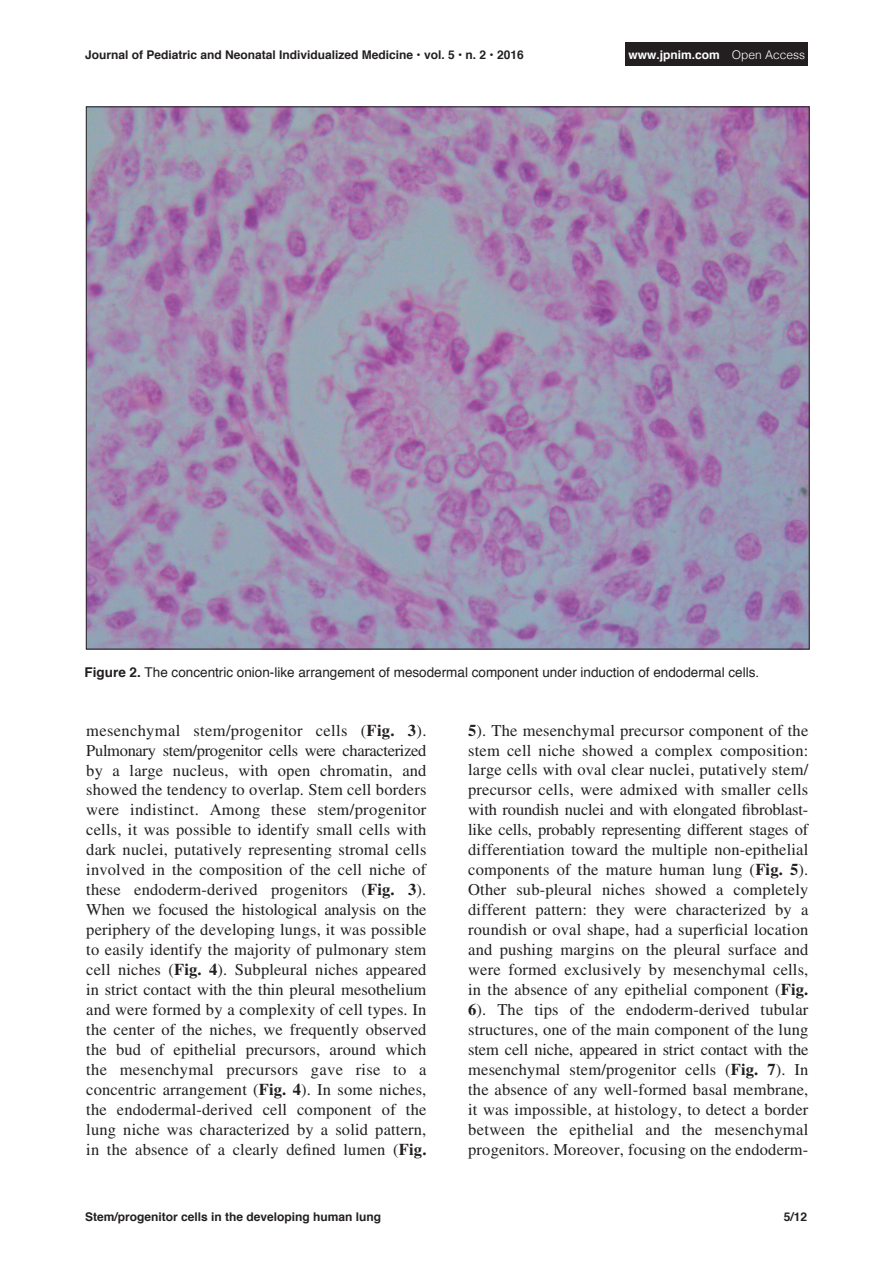
<style>
.page{position:relative;width:893px;height:1263px;background:#fff}
.page>*{position:absolute;margin:0;border:0;box-sizing:border-box;transform-origin:0 0}
.Body1{font:16.5px/20px "Times LT Std";letter-spacing:.01em;color:#231f20;text-align:justify}
.t1{font:13.5px "Helvetica";color:#231f20}
.Footer_Left{font:700 12px "Helvetica";color:#231f20}
.t2{font:700 12px "Helvetica";color:#fff}
.s1{font-weight:300}
.s2{font-weight:700}
</style>
<div class="page">
<div style="left:626px;top:43px;width:182px;height:23px;background:#231f20"></div>
<img style="left:88px;top:108px;width:720px;height:539px">
<p class="Footer_Left" style="left:85px;top:45px;width:440px">Journal of Pediatric and Neonatal Individualized Medicine • vol. 5 • n. 2 • 2016</p>
<p class="t2" style="left:629px;top:45px;width:178px">www.jpnim.com <span class="s1">Open Access</span></p>
<p class="t1" style="left:85px;top:661px;width:676px"><span class="s2">Figure 2.</span> The concentric onion-like arrangement of mesodermal component under induction of endodermal cells.</p>
<p class="Body1" style="left:86px;top:720px;width:342px">mesenchymal stem/progenitor cells (<span class="s2">Fig. 3</span>).<br>Pulmonary stem/progenitor cells were characterized by a large nucleus, with open chromatin, and showed the tendency to overlap. Stem cell borders were indistinct. Among these stem/progenitor cells, it was possible to identify small cells with dark nuclei, putatively representing stromal cells involved in the composition of the cell niche of these endoderm-derived progenitors (<span class="s2">Fig. 3</span>).<br>When we focused the histological analysis on the periphery of the developing lungs, it was possible to easily identify the majority of pulmonary stem cell niches (<span class="s2">Fig. 4</span>). Subpleural niches appeared in strict contact with the thin pleural mesothelium and were formed by a complexity of cell types. In the center of the niches, we frequently observed the bud of epithelial precursors, around which the mesenchymal precursors gave rise to a concentric arrangement (<span class="s2">Fig. 4</span>). In some niches, the endodermal-derived cell component of the lung niche was characterized by a solid pattern, in the absence of a clearly defined lumen (<span class="s2">Fig.</span></p>
<p class="Body1" style="left:468px;top:720px;width:342px"><span class="s2">5</span>). The mesenchymal precursor component of the stem cell niche showed a complex composition: large cells with oval clear nuclei, putatively stem/ precursor cells, were admixed with smaller cells with roundish nuclei and with elongated fibroblast&shy;like cells, probably representing different stages of differentiation toward the multiple non-epithelial components of the mature human lung (<span class="s2">Fig. 5</span>).<br>Other sub-pleural niches showed a completely different pattern: they were characterized by a roundish or oval shape, had a superficial location and pushing margins on the pleural surface and were formed exclusively by mesenchymal cells, in the absence of any epithelial component (<span class="s2">Fig.<br>6</span>). The tips of the endoderm-derived tubular structures, one of the main component of the lung stem cell niche, appeared in strict contact with the mesenchymal stem/progenitor cells (<span class="s2">Fig. 7</span>). In the absence of any well-formed basal membrane, it was impossible, at histology, to detect a border between the epithelial and the mesenchymal progenitors. Moreover, focusing on the endoderm-</p>
<p class="Footer_Left" style="left:85px;top:1207px;width:298px">Stem/progenitor cells in the developing human lung</p>
<p class="Footer_Left" style="left:784px;top:1207px;width:25px">5/12</p>
</div>
